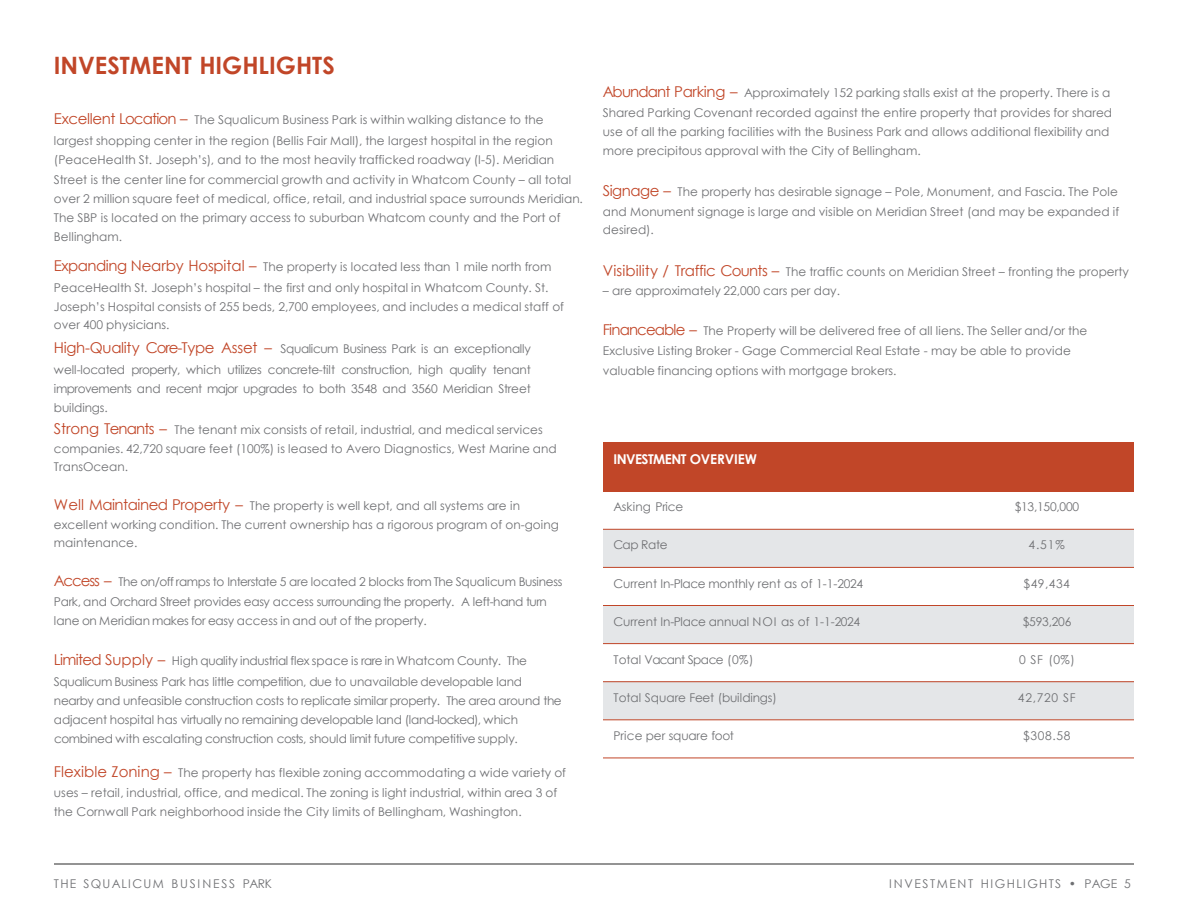
<style>
.page{position:relative;width:1188px;height:918px;background:#fff}
.page>*{position:absolute;margin:0;border:0;box-sizing:border-box;transform-origin:0 0}
.t1{font:700 24px "Century Gothic";color:#c14628}
.t2{font:700 13.5px "Century Gothic";letter-spacing:-.035em;color:#fff}
.t3{font:12px/19.4px "Century Gothic";color:#6f7073}
.t4{font:12px/19.5px "Century Gothic";letter-spacing:-.025em;color:#6f7073}
.t5{font:12px "Century Gothic";letter-spacing:.12em;color:#6f7073}
.t6{font:12px "Century Gothic";letter-spacing:.105em;color:#6f7073}
.t7{font:12px "Century Gothic";letter-spacing:-.05em;color:#6f7073}
.s1{font-size:15px;color:#c14628}
</style>
<div class="page">
<hr style="left:54px;top:864px;width:1080px;height:1px;background:#282828">
<div style="left:603px;top:442px;width:335px;height:50px;background:#c14628"></div>
<div style="left:938px;top:442px;width:196px;height:50px;background:#c14628"></div>
<div style="left:603px;top:529px;width:335px;height:38px;background:#e4e6e8"></div>
<div style="left:938px;top:529px;width:196px;height:38px;background:#e4e6e8"></div>
<div style="left:603px;top:606px;width:335px;height:38px;background:#e4e6e8"></div>
<div style="left:938px;top:606px;width:196px;height:38px;background:#e4e6e8"></div>
<div style="left:603px;top:682px;width:335px;height:38px;background:#e4e6e8"></div>
<div style="left:938px;top:682px;width:196px;height:38px;background:#e4e6e8"></div>
<hr style="left:603px;top:529px;width:531px;height:1px;background:#c14628">
<hr style="left:603px;top:567px;width:531px;height:1px;background:#c14628">
<hr style="left:603px;top:605px;width:531px;height:1px;background:#c14628">
<hr style="left:603px;top:643px;width:531px;height:1px;background:#c14628">
<hr style="left:603px;top:681px;width:531px;height:1px;background:#c14628">
<hr style="left:603px;top:719px;width:531px;height:1px;background:#c14628">
<hr style="left:603px;top:758px;width:531px;height:1px;background:#c14628">
<p class="t1" style="left:54px;top:47px;width:282px">INVESTMENT HIGHLIGHTS</p>
<p class="t3" style="left:54px;top:110px;width:500px;line-height:20.5px"><span class="s1">Excellent Location –</span> The Squalicum Business Park is within walking distance to the largest shopping center in the region (Bellis Fair Mall), the largest hospital in the region</p>
<p class="t3" style="left:54px;top:150px;width:530px">(PeaceHealth St. Joseph’s), and to the most heavily trafficked roadway (I-5). Meridian Street is the center line for commercial growth and activity in Whatcom County – all total over 2 million square feet of medical, office, retail, and industrial space surrounds Meridian.<br>The SBP is located on the primary access to suburban Whatcom county and the Port of Bellingham.</p>
<p class="t3" style="left:54px;top:257px;width:512px"><span class="s1">Expanding Nearby Hospital –</span> The property is located less than 1 mile north from PeaceHealth St. Joseph’s hospital – the first and only hospital in Whatcom County. St.<br>Joseph’s Hospital consists of 255 beds, 2,700 employees, and includes a medical staff of over 400 physicians.</p>
<p class="t3" style="left:54px;top:339px;width:479px;text-align:justify"><span class="s1">High-Quality Core-Type Asset –</span> Squalicum Business Park is an exceptionally well-located property, which utilizes concrete-tilt construction, high quality tenant improvements and recent major upgrades to both 3548 and 3560 Meridian Street buildings.</p>
<p class="t3" style="left:54px;top:420px;width:504px;line-height:18.6px"><span class="s1">Strong Tenants –</span> The tenant mix consists of retail, industrial, and medical services companies. 42,720 square feet (100%) is leased to Avero Diagnostics, West Marine and<br>TransOcean.</p>
<p class="t3" style="left:54px;top:496px;width:507px;line-height:18.6px"><span class="s1">Well Maintained Property –</span> The property is well kept, and all systems are in excellent working condition. The current ownership has a rigorous program of on-going maintenance.</p>
<p class="t4" style="left:54px;top:572px;width:510px"><span class="s1">Access –</span> The on/off ramps to Interstate 5 are located 2 blocks from The Squalicum Business<br>Park, and Orchard Street provides easy access surrounding the property. A left-hand turn lane on Meridian makes for easy access in and out of the property.</p>
<p class="t4" style="left:54px;top:651px;width:509px"><span class="s1">Limited Supply –</span> High quality industrial flex space is rare in Whatcom County. The Squalicum Business Park has little competition, due to unavailable developable land nearby and unfeasible construction costs to replicate similar property. The area around the adjacent hospital has virtually no remaining developable land (land-locked), which combined with escalating construction costs, should limit future competitive supply.</p>
<p class="t3" style="left:54px;top:763px;width:514px"><span class="s1">Flexible Zoning –</span> The property has flexible zoning accommodating a wide variety of uses – retail, industrial, office, and medical. The zoning is light industrial, within area 3 of the Cornwall Park neighborhood inside the City limits of Bellingham, Washington.</p>
<p class="t3" style="left:603px;top:83px;width:511px"><span class="s1">Abundant Parking –</span> Approximately 152 parking stalls exist at the property. There is a Shared Parking Covenant recorded against the entire property that provides for shared use of all the parking facilities with the Business Park and allows additional flexibility and more precipitous approval with the City of Bellingham.</p>
<p class="t3" style="left:603px;top:182px;width:518px;text-align:justify"><span class="s1">Signage –</span> The property has desirable signage – Pole, Monument, and Fascia. The Pole and Monument signage is large and visible on Meridian Street (and may be expanded if desired).</p>
<p class="t3" style="left:603px;top:261px;width:527px"><span class="s1">Visibility / Traffic Counts –</span> The traffic counts on Meridian Street – fronting the property</p>
<p class="t3" style="left:603px;top:281px;width:239px">– are approximately 22,000 cars per day.</p>
<p class="t3" style="left:603px;top:321px;width:486px"><span class="s1">Financeable –</span> The Property will be delivered free of all liens. The Seller and/or the<br>Exclusive Listing Broker - Gage Commercial Real Estate - may be able to provide valuable financing options with mortgage brokers.</p>
<p class="t2" style="left:613px;top:449px;width:145px">INVESTMENT OVERVIEW</p>
<p class="t3" style="left:613px;top:497px;width:71px">Asking Price</p>
<p class="t3" style="left:1015px;top:497px;width:66px">$13,150,000</p>
<p class="t3" style="left:613px;top:535px;width:56px">Cap Rate</p>
<p class="t3" style="left:1029px;top:535px;width:38px">4.51%</p>
<p class="t3" style="left:613px;top:573px;width:251px">Current In-Place monthly rent as of 1-1-2024</p>
<p class="t3" style="left:1024px;top:573px;width:48px">$49,434</p>
<p class="t3" style="left:613px;top:611px;width:248px">Current In-Place annual NOI as of 1-1-2024</p>
<p class="t3" style="left:1023px;top:611px;width:50px">$593,206</p>
<p class="t7" style="left:613px;top:651px;width:142px">Total Vacant Space (0%)</p>
<p class="t3" style="left:1019px;top:650px;width:57px">0 SF (0%)</p>
<p class="t3" style="left:613px;top:688px;width:165px">Total Square Feet (buildings)</p>
<p class="t3" style="left:1018px;top:688px;width:59px">42,720 SF</p>
<p class="t3" style="left:613px;top:726px;width:122px">Price per square foot</p>
<p class="t3" style="left:1023px;top:726px;width:49px">$308.58</p>
<p class="t6" style="left:54px;top:875px;width:219px">THE SQUALICUM BUSINESS PARK</p>
<p class="t5" style="left:889px;top:875px;width:243px">INVESTMENT HIGHLIGHTS • PAGE 5</p>
</div>
